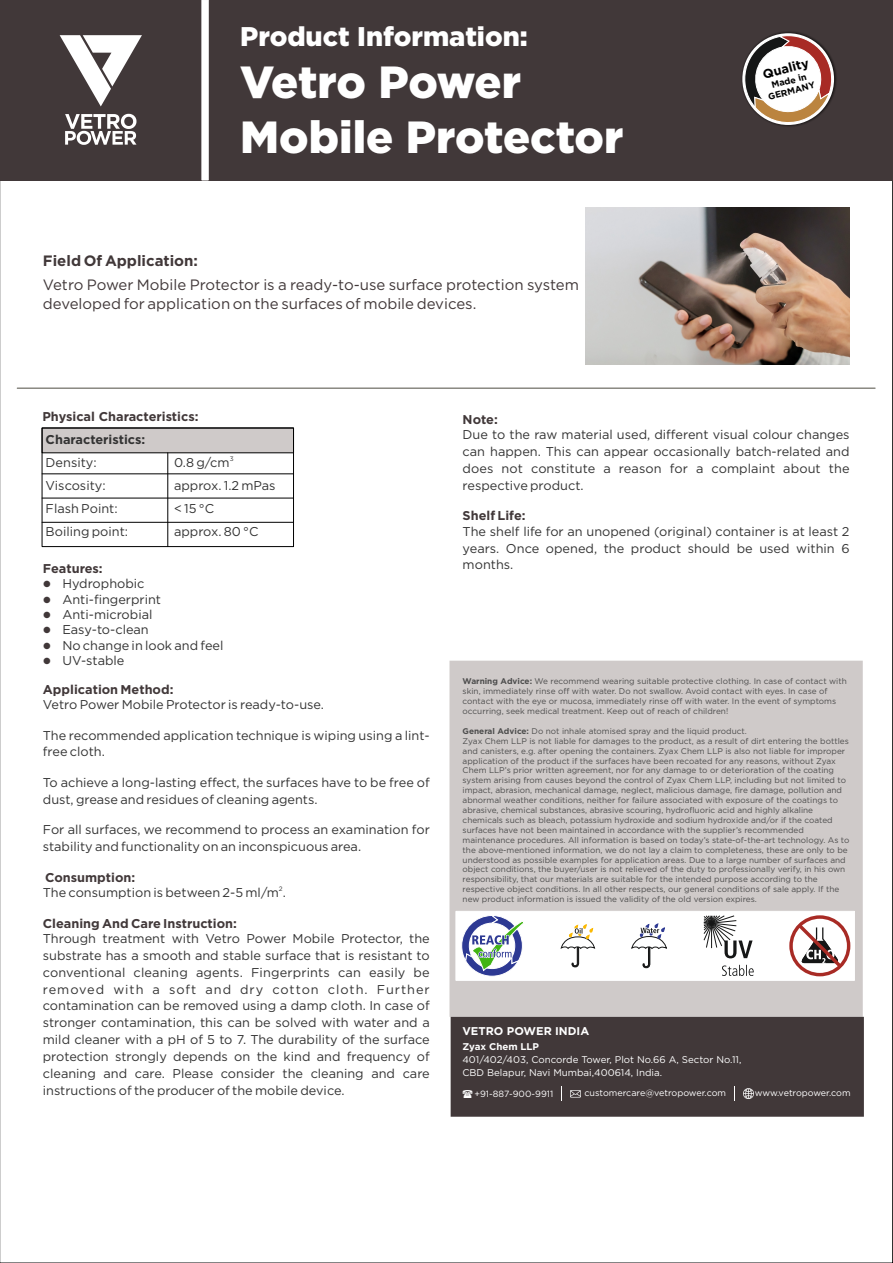
<style>
.page{position:relative;width:893px;height:1263px;background:#fff}
.page>*{position:absolute;margin:0;border:0;box-sizing:border-box;transform-origin:0 0}
.t1{font:900 45px/55.2px "Gotham";color:#fff}
.t2{font:900 27px "Gotham";color:#fff}
.t3{font:15px/19.8px "Gotham";color:#413839}
.t4{font:700 15px "Gotham";color:#413839}
.t5{font:12.75px/16.8px "Gotham";color:#333}
.t6{font:700 12.75px "Gotham";color:#413839}
.t7{font:700 12.75px "Gotham";color:#333}
.t8{font:700 12.75px "Gotham";color:#000}
.t9{font:700 11.25px "Gotham";color:#fff}
.t10{font:9.75px/12.9px "Gotham";color:#fff}
.t11{font:700 9.75px "Gotham";color:#fff}
.t12{font:9px "Gotham";color:#fff}
.t13{font:700 9px/10.4px "Gotham";color:#000;text-align:center}
.t14{font:8.25px/9.9px "Gotham";color:#4d4d4d}
.t15{font:6.3px "Gotham";color:#333}
.s1{color:#413839}
.s2{font-weight:700}
</style>
<div class="page">
<div style="left:0;top:0;width:893px;height:180px;background:#413839"></div>
<svg style="left:60px;top:35px;width:82px;height:71px"></svg>
<svg style="left:65px;top:114px;width:71px;height:31px"></svg>
<svg style="left:201px;top:0;width:8px;height:181px"></svg>
<img style="left:586px;top:208px;width:264px;height:157px">
<hr style="left:17px;top:388px;width:858px;height:1px;background:#4e4d43">
<svg style="left:742px;top:33px;width:92px;height:92px"></svg>
<svg style="left:41px;top:427px;width:253px;height:26px;background:#c2bdbc"></svg>
<div style="left:42px;top:428px;width:252px;height:119px;border:1px solid #000"></div>
<hr style="left:42px;top:473px;width:251px;height:1px;background:#000">
<hr style="left:167px;top:453px;width:1px;height:94px;background:#000">
<hr style="left:42px;top:498px;width:251px;height:1px;background:#000">
<hr style="left:42px;top:522px;width:251px;height:1px;background:#000">
<div style="left:449px;top:661px;width:414px;height:356px;background:#cfcac9"></div>
<svg style="left:455px;top:911px;width:400px;height:70px"></svg>
<div style="left:451px;top:1017px;width:413px;height:100px;background:#413839"></div>
<h2 class="t2" style="left:240px;top:26px;width:289px">Product Information:</h2>
<h1 class="t1" style="left:240px;top:57px;width:385px">Vetro Power<br>Mobile Protector</h1>
<h3 class="t4" style="left:43px;top:254px;width:157px">Field Of Application:</h3>
<h3 class="t3" style="left:43px;top:275px;width:538px">Vetro Power Mobile Protector is a ready-to-use surface protection system developed for application on the surfaces of mobile devices.</h3>
<h3 class="t8" style="left:762px;top:69px;width:48px;rotate:-15deg">Quality</h3>
<p class="t13" style="left:764px;top:83px;width:50px;rotate:-15deg">Made in<br>GERMANY</p>
<h3 class="t6" style="left:42px;top:411px;width:158px">Physical Characteristics:</h3>
<h3 class="t7" style="left:46px;top:434px;width:101px">Characteristics:</h3>
<p class="t15" style="left:230px;top:456px;width:5px">3</p>
<h3 class="t5" style="left:46px;top:455px;width:53px">Density:</h3>
<h3 class="t5" style="left:174px;top:455px;width:57px">0.8 g/cm</h3>
<h3 class="t5" style="left:46px;top:478px;width:61px">Viscosity:</h3>
<h3 class="t5" style="left:174px;top:478px;width:103px">approx. 1.2 mPas</h3>
<h3 class="t5" style="left:46px;top:501px;width:73px">Flash Point:</h3>
<h3 class="t5" style="left:174px;top:501px;width:42px">&lt; 15 °C</h3>
<h3 class="t5" style="left:46px;top:524px;width:84px">Boiling point:</h3>
<h3 class="t5" style="left:174px;top:524px;width:86px">approx. 80 °C</h3>
<h3 class="t6" style="left:43px;top:563px;width:61px">Features:</h3>
<h3 class="t5" style="left:43px;top:576px;width:103px"><span class="s1">●</span> Hydrophobic</h3>
<h3 class="t5" style="left:43px;top:591px;width:120px"><span class="s1">●</span> Anti-fingerprint</h3>
<h3 class="t5" style="left:43px;top:607px;width:111px"><span class="s1">●</span> Anti-microbial</h3>
<h3 class="t5" style="left:43px;top:622px;width:107px"><span class="s1">●</span> Easy-to-clean</h3>
<h3 class="t5" style="left:43px;top:637px;width:182px"><span class="s1">●</span> No change in look and feel</h3>
<h3 class="t5" style="left:43px;top:653px;width:83px"><span class="s1">●</span> UV-stable</h3>
<h3 class="t6" style="left:43px;top:683px;width:132px">Application Method:</h3>
<h3 class="t5" style="left:43px;top:697px;width:283px">Vetro Power Mobile Protector is ready-to-use.</h3>
<h3 class="t5" style="left:43px;top:727px;width:388px">The recommended application technique is wiping using a lint&shy;free cloth.</h3>
<h3 class="t5" style="left:43px;top:775px;width:388px">To achieve a long-lasting effect, the surfaces have to be free of dust, grease and residues of cleaning agents.</h3>
<h3 class="t5" style="left:43px;top:822px;width:388px">For all surfaces, we recommend to process an examination for stability and functionality on an inconspicuous area.</h3>
<h3 class="t6" style="left:45px;top:872px;width:92px">Consumption:</h3>
<p class="t15" style="left:279px;top:886px;width:5px">2</p>
<h3 class="t5" style="left:43px;top:885px;width:245px">The consumption is between 2-5 ml/m .</h3>
<h3 class="t6" style="left:43px;top:917px;width:196px">Cleaning And Care Instruction:</h3>
<p class="t5" style="left:43px;top:931px;width:388px;text-align:justify">Through treatment with Vetro Power Mobile Protector, the substrate has a smooth and stable surface that is resistant to conventional cleaning agents. Fingerprints can easily be removed with a soft and dry cotton cloth. Further contamination can be removed using a damp cloth. In case of stronger contamination, this can be solved with water and a mild cleaner with a pH of 5 to 7. The durability of the surface protection strongly depends on the kind and frequency of cleaning and care. Please consider the cleaning and care instructions of the producer of the mobile device.</p>
<h3 class="t6" style="left:463px;top:414px;width:37px">Note:</h3>
<h3 class="t5" style="left:463px;top:427px;width:388px;text-align:justify">Due to the raw material used, different visual colour changes can happen. This can appear occasionally batch-related and does not constitute a reason for a complaint about the respective product.</h3>
<h3 class="t6" style="left:463px;top:510px;width:65px">Shelf Life:</h3>
<h3 class="t5" style="left:463px;top:523px;width:388px;text-align:justify">The shelf life for an unopened (original) container is at least 2 years. Once opened, the product should be used within 6 months.</h3>
<p class="t14" style="left:463px;top:677px;width:386px"><span class="s2">Warning Advice:</span> We recommend wearing suitable protective clothing. In case of contact with skin, immediately rinse off with water. Do not swallow. Avoid contact with eyes. In case of contact with the eye or mucosa, immediately rinse off with water. In the event of symptoms occurring, seek medical treatment. Keep out of reach of children!</p>
<p class="t14" style="left:463px;top:726px;width:388px"><span class="s2">General Advice:</span> Do not inhale atomised spray and the liquid product.<br>Zyax Chem LLP is not liable for damages to the product, as a result of dirt entering the bottles and canisters, e.g. after opening the containers. Zyax Chem LLP is also not liable for improper application of the product if the surfaces have been recoated for any reasons, without Zyax Chem LLP’s prior written agreement, nor for any damage to or deterioration of the coating system arising from causes beyond the control of Zyax Chem LLP, including but not limited to impact, abrasion, mechanical damage, neglect, malicious damage, fire damage, pollution and abnormal weather conditions, neither for failure associated with exposure of the coatings to abrasive, chemical substances, abrasive scouring, hydrofluoric acid and highly alkaline chemicals such as bleach, potassium hydroxide and sodium hydroxide and/or if the coated surfaces have not been maintained in accordance with the supplier’s recommended maintenance procedures. All information is based on today’s state-of-the-art technology. As to the above-mentioned information, we do not lay a claim to completeness, these are only to be understood as possible examples for application areas. Due to a large number of surfaces and object conditions, the buyer/user is not relieved of the duty to professionally verify, in his own responsibility, that our materials are suitable for the intended purpose according to the respective object conditions. In all other respects, our general conditions of sale apply. If the new product information is issued the validity of the old version expires.</p>
<h3 class="t9" style="left:462px;top:1026px;width:128px">VETRO POWER INDIA</h3>
<p class="t11" style="left:462px;top:1042px;width:78px">Zyax Chem LLP</p>
<p class="t10" style="left:462px;top:1054px;width:281px">401/402/403, Concorde Tower, Plot No.66 A, Sector No.11,<br>CBD Belapur, Navi Mumbai,400614, India.</p>
<p class="t12" style="left:474px;top:1090px;width:80px">+91-887-900-9911</p>
<p class="t12" style="left:584px;top:1089px;width:143px">customercare@vetropower.com</p>
<p class="t12" style="left:755px;top:1088px;width:97px">www.vetropower.com</p>
</div>
